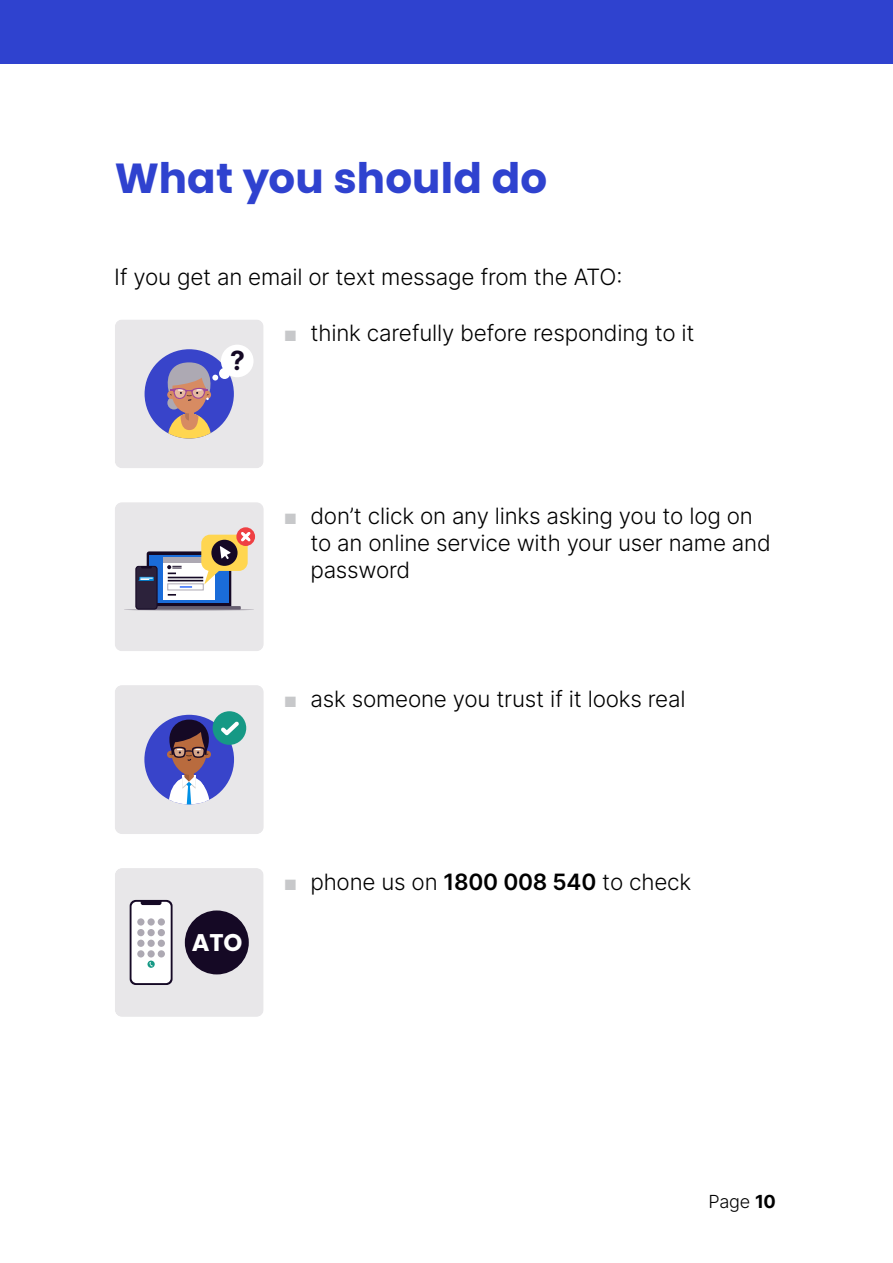
<style>
.page{position:relative;width:893px;height:1263px;background:#fff}
.page>*{position:absolute;margin:0;border:0;box-sizing:border-box;transform-origin:0 0}
.t1{font:700 42px "Poppins";letter-spacing:.005em;color:#2f42cf}
.t2{font:700 26.4px "Inter";color:#150925}
.t3{font:700 24.15px "Poppins";color:#fff}
.t4{font:300 22.5px/27px "Inter";letter-spacing:-.01em;color:#000}
.t5{font:300 18px "Inter";color:#000}
.s1{color:#c7c8ca}
.s2{font-weight:600}
.s3{font-weight:700}
</style>
<div class="page">
<div style="left:0;top:0;width:893px;height:64px;background:#2f42cf"></div>
<svg style="left:115px;top:868px;width:148px;height:149px;background:#c5c2c9"></svg>
<svg style="left:115px;top:685px;width:149px;height:149px;background:#bbbdd2"></svg>
<svg style="left:115px;top:502px;width:149px;height:149px;background:#cbc9cc"></svg>
<svg style="left:115px;top:320px;width:148px;height:148px;background:#c7c3d6"></svg>
<div style="left:219px;top:368px;width:11px;height:11px;background:#fff;border-radius:50%"></div>
<div style="left:221px;top:345px;width:33px;height:32px;background:#fff;border-radius:50%"></div>
<h1 class="t1" style="left:115px;top:154px;width:434px">What you should do</h1>
<p class="t4" style="left:114px;top:263px;width:510px">If you get an email or text message from the ATO:</p>
<p class="t2" style="left:230px;top:341px;width:16px">?</p>
<p class="t4" style="left:285px;top:319px;width:411px"><span class="s1">■</span> think carefully before responding to it</p>
<p class="t4" style="left:310px;top:502px;width:462px;text-indent:-26px"><span class="s1">■</span> don’t click on any links asking you to log on to an online service with your user name and password</p>
<p class="t4" style="left:285px;top:685px;width:402px"><span class="s1">■</span> ask someone you trust if it looks real</p>
<p class="t3" style="left:192px;top:929px;width:52px">ATO</p>
<p class="t4" style="left:285px;top:868px;width:408px"><span class="s1">■</span> phone us on <span class="s2">1800 008 540</span> to check</p>
<p class="t5" style="left:708px;top:1188px;width:69px">Page <span class="s3">10</span></p>
</div>
